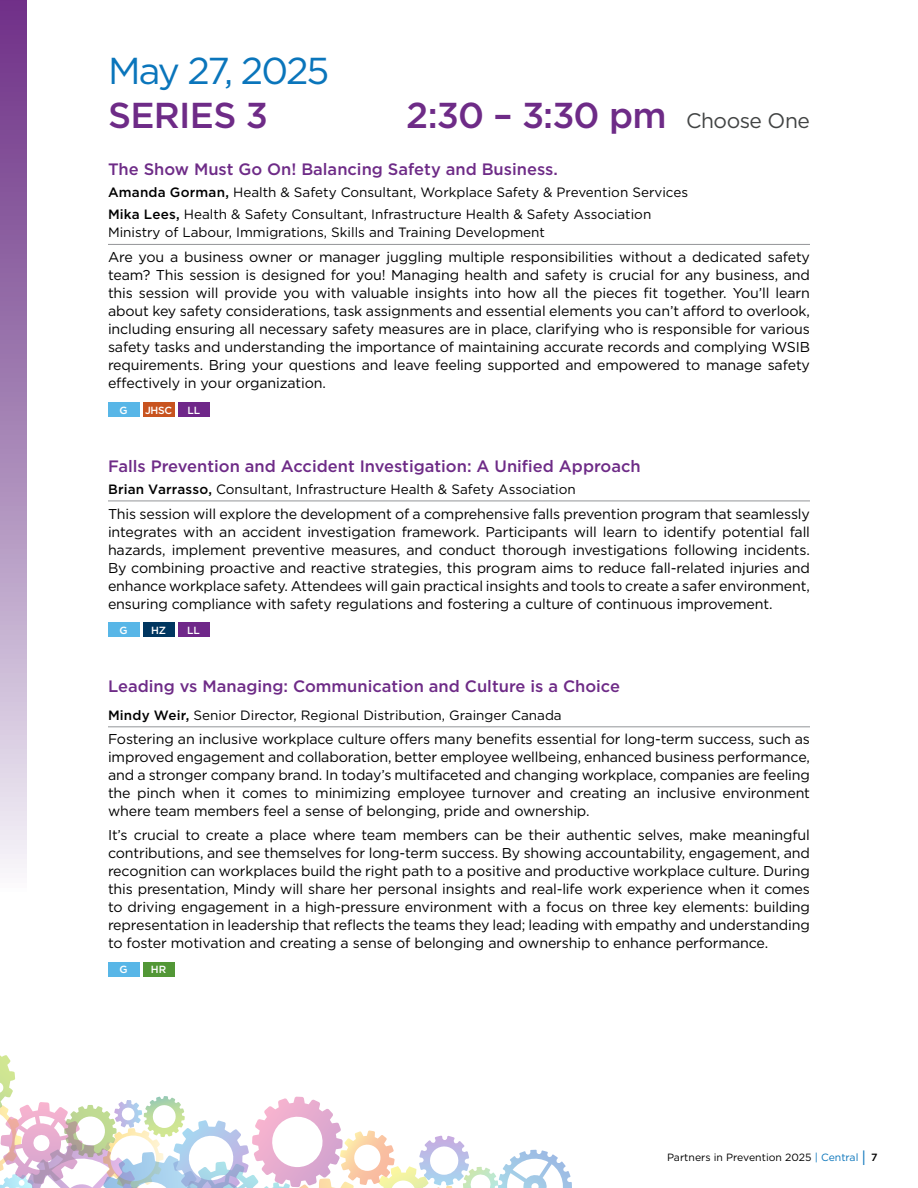
<style>
.page{position:relative;width:918px;height:1188px;background:#fff}
.page>*{position:absolute;margin:0;border:0;box-sizing:border-box;transform-origin:0 0}
.Date_Top{font:37.5px "Gotham";letter-spacing:-.05em;color:#0a75bb}
.Session_Title_WSPS_1{font:500 36px "Gotham";letter-spacing:-.02em;color:#6e2b87}
.Session_Title_2612{font:500 16.5px "Gotham";color:#6e2b87}
.Body_Copy_9_12{font:14.25px/18px "Gotham";letter-spacing:-.01em;color:#000;text-align:justify}
.Session_Speaker_2Lin{font:13.5px/18px "Gotham";color:#000}
.Session_Speaker_1st{font:13.5px "Gotham";color:#000}
.Session_Speaker_mult{font:13.5px "Gotham";color:#000}
.t1{font:10.5px "Gotham";color:#000}
.Body_Copy_9_12-2{font:500 10.35px "Gotham";letter-spacing:-.01em;color:#fff}
.s1{font-weight:400;font-size:21px;color:#424444}
.s2{font-weight:500}
.s3{color:#0a75bb}
.s4{font-size:15.75px;color:#0a75bb}
</style>
<div class="page">
<svg style="left:0;top:0;width:27px;height:868px;background:#aa8aba"></svg>
<svg style="left:0;top:1055px;width:571px;height:133px"></svg>
<hr style="left:108px;top:244px;width:702px;height:1px;background:#939598">
<hr style="left:108px;top:501px;width:702px;height:1px;background:#939598">
<hr style="left:108px;top:726px;width:702px;height:1px;background:#939598">
<div style="left:108px;top:402px;width:31px;height:15px;background:#58b6e7"></div>
<div style="left:143px;top:402px;width:31px;height:15px;background:#c8531f"></div>
<div style="left:178px;top:402px;width:31px;height:15px;background:#6f2789"></div>
<div style="left:108px;top:622px;width:31px;height:15px;background:#58b6e7"></div>
<div style="left:143px;top:622px;width:31px;height:15px;background:#003660"></div>
<div style="left:178px;top:622px;width:31px;height:15px;background:#6f2789"></div>
<div style="left:108px;top:962px;width:31px;height:15px;background:#58b6e7"></div>
<div style="left:143px;top:962px;width:31px;height:15px;background:#529736"></div>
<p class="Date_Top" style="left:108px;top:47px;width:223px">May 27, 2025</p>
<p class="Session_Title_WSPS_1" style="left:108px;top:91px;width:162px">SERIES 3</p>
<p class="Session_Title_WSPS_1" style="left:406px;top:91px;width:405px">2:30 – 3:30 pm <span class="s1">Choose One</span></p>
<p class="Session_Title_2612" style="left:108px;top:159px;width:451px">The Show Must Go On! Balancing Safety and Business.</p>
<p class="Session_Speaker_1st" style="left:108px;top:184px;width:582px"><span class="s2">Amanda Gorman,</span> Health &amp; Safety Consultant, Workplace Safety &amp; Prevention Services</p>
<p class="Session_Speaker_2Lin" style="left:108px;top:205px;width:545px"><span class="s2">Mika Lees,</span> Health &amp; Safety Consultant, Infrastructure Health &amp; Safety Association<br>Ministry of Labour, Immigrations, Skills and Training Development</p>
<p class="Body_Copy_9_12" style="left:108px;top:248px;width:704px">Are you a business owner or manager juggling multiple responsibilities without a dedicated safety team? This session is designed for you! Managing health and safety is crucial for any business, and this session will provide you with valuable insights into how all the pieces fit together. You’ll learn about key safety considerations, task assignments and essential elements you can’t afford to overlook, including ensuring all necessary safety measures are in place, clarifying who is responsible for various safety tasks and understanding the importance of maintaining accurate records and complying WSIB requirements. Bring your questions and leave feeling supported and empowered to manage safety effectively in your organization.</p>
<p class="Body_Copy_9_12-2" style="left:119px;top:403px;width:10px">G</p>
<p class="Body_Copy_9_12-2" style="left:145px;top:403px;width:29px">JHSC</p>
<p class="Body_Copy_9_12-2" style="left:187px;top:403px;width:14px">LL</p>
<p class="Session_Title_2612" style="left:108px;top:455px;width:534px">Falls Prevention and Accident Investigation: A Unified Approach</p>
<p class="Session_Speaker_mult" style="left:108px;top:480px;width:469px"><span class="s2">Brian Varrasso,</span> Consultant, Infrastructure Health &amp; Safety Association</p>
<p class="Body_Copy_9_12" style="left:108px;top:504px;width:704px">This session will explore the development of a comprehensive falls prevention program that seamlessly integrates with an accident investigation framework. Participants will learn to identify potential fall hazards, implement preventive measures, and conduct thorough investigations following incidents.<br>By combining proactive and reactive strategies, this program aims to reduce fall-related injuries and enhance workplace safety. Attendees will gain practical insights and tools to create a safer environment, ensuring compliance with safety regulations and fostering a culture of continuous improvement.</p>
<p class="Body_Copy_9_12-2" style="left:119px;top:624px;width:10px">G</p>
<p class="Body_Copy_9_12-2" style="left:151px;top:624px;width:17px">HZ</p>
<p class="Body_Copy_9_12-2" style="left:187px;top:624px;width:14px">LL</p>
<p class="Session_Title_2612" style="left:108px;top:676px;width:514px">Leading vs Managing: Communication and Culture is a Choice</p>
<p class="Session_Speaker_2Lin" style="left:108px;top:706px;width:455px"><span class="s2">Mindy Weir,</span> Senior Director, Regional Distribution, Grainger Canada</p>
<p class="Body_Copy_9_12" style="left:108px;top:730px;width:704px">Fostering an inclusive workplace culture offers many benefits essential for long-term success, such as improved engagement and collaboration, better employee wellbeing, enhanced business performance, and a stronger company brand. In today’s multifaceted and changing workplace, companies are feeling the pinch when it comes to minimizing employee turnover and creating an inclusive environment where team members feel a sense of belonging, pride and ownership.</p>
<p class="Body_Copy_9_12" style="left:108px;top:826px;width:704px">It’s crucial to create a place where team members can be their authentic selves, make meaningful contributions, and see themselves for long-term success. By showing accountability, engagement, and recognition can workplaces build the right path to a positive and productive workplace culture. During this presentation, Mindy will share her personal insights and real-life work experience when it comes to driving engagement in a high-pressure environment with a focus on three key elements: building representation in leadership that reflects the teams they lead; leading with empathy and understanding to foster motivation and creating a sense of belonging and ownership to enhance performance.</p>
<p class="Body_Copy_9_12-2" style="left:119px;top:963px;width:10px">G</p>
<p class="Body_Copy_9_12-2" style="left:151px;top:963px;width:17px">HR</p>
<p class="t1" style="left:667px;top:1151px;width:212px">Partners in Prevention 2025 <span class="s3">| Central</span> <span class="s4">|</span> <span class="s2">7</span></p>
</div>
